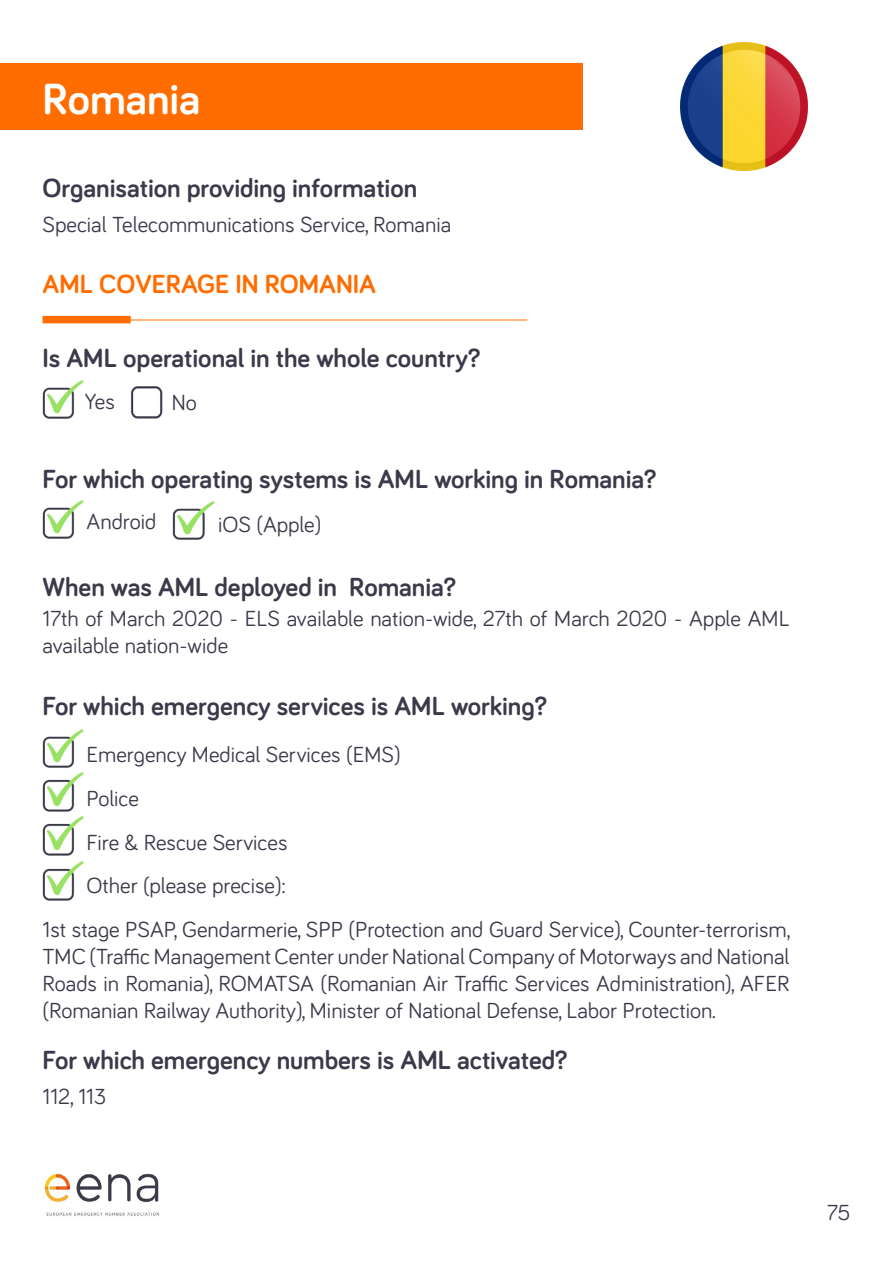
<style>
.page{position:relative;width:893px;height:1263px;background:#fff}
.page>*{position:absolute;margin:0;border:0;box-sizing:border-box;transform-origin:0 0}
.t1{font:700 45px "Bariol";color:#fff}
.t2{font:700 27px "Bariol";color:#3b3a4a}
.t3{font:700 27px "Bariol";color:#ff6d00}
.t4{font:22.5px/27px "Bariol";color:#3b3a4a}
</style>
<div class="page">
<img style="left:44px;top:1173px;width:115px;height:43px">
<div style="left:0;top:63px;width:583px;height:67px;background:#ff6d00"></div>
<hr style="left:131px;top:320px;width:396px;height:1px;background:#ff6d00">
<div style="left:43px;top:316px;width:88px;height:7px;background:#ff6d00"></div>
<img style="left:43px;top:500px;width:41px;height:39px">
<img style="left:43px;top:729px;width:41px;height:83px">
<img style="left:43px;top:817px;width:41px;height:39px">
<img style="left:130px;top:386px;width:33px;height:33px">
<img style="left:680px;top:43px;width:128px;height:127px">
<img style="left:43px;top:380px;width:41px;height:39px">
<img style="left:173px;top:502px;width:42px;height:38px">
<img style="left:43px;top:862px;width:41px;height:39px">
<h1 class="t1" style="left:43px;top:68px;width:159px">Romania</h1>
<p class="t2" style="left:43px;top:169px;width:376px">Organisation providing information</p>
<p class="t4" style="left:43px;top:210px;width:410px">Special Telecommunications Service, Romania</p>
<p class="t3" style="left:43px;top:266px;width:140px">AML coverag</p>
<p class="t3" style="left:215px;top:266px;width:135px">e in ROMAnia</p>
<p class="t2" style="left:43px;top:339px;width:439px">Is AML operational in the whole country?</p>
<p class="t4" style="left:85px;top:387px;width:32px">Yes</p>
<p class="t4" style="left:172px;top:388px;width:26px">No</p>
<p class="t2" style="left:43px;top:460px;width:615px">For which operating systems is AML working in Romania?</p>
<p class="t4" style="left:87px;top:507px;width:71px">Android</p>
<p class="t4" style="left:218px;top:510px;width:105px">iOS (Apple)</p>
<p class="t2" style="left:43px;top:569px;width:415px">When was AML deployed in Romania?</p>
<p class="t4" style="left:43px;top:604px;width:748px">17th of March 2020 - ELS available nation-wide, 27th of March 2020 - Apple AML available nation-wide</p>
<p class="t2" style="left:43px;top:688px;width:506px">For which emergency services is AML working?</p>
<p class="t4" style="left:87px;top:740px;width:316px">Emergency Medical Services (EMS)</p>
<p class="t4" style="left:87px;top:783px;width:54px">Police</p>
<p class="t4" style="left:87px;top:828px;width:202px">Fire &amp; Rescue Services</p>
<p class="t4" style="left:87px;top:871px;width:200px">Other (please precise):</p>
<p class="t4" style="left:43px;top:915px;width:749px;text-align:justify">1st stage PSAP, Gendarmerie, SPP (Protection and Guard Service), Counter-terrorism, TMC (Traffic Management Center under National Company of Motorways and National Roads in Romania), ROMATSA (Romanian Air Traffic Services Administration), AFER (Romanian Railway Authority), Minister of National Defense, Labor Protection.</p>
<p class="t2" style="left:43px;top:1042px;width:526px">For which emergency numbers is AML activated?</p>
<p class="t4" style="left:43px;top:1082px;width:65px">112, 113</p>
<p class="t4" style="left:827px;top:1198px;width:25px">75</p>
</div>
